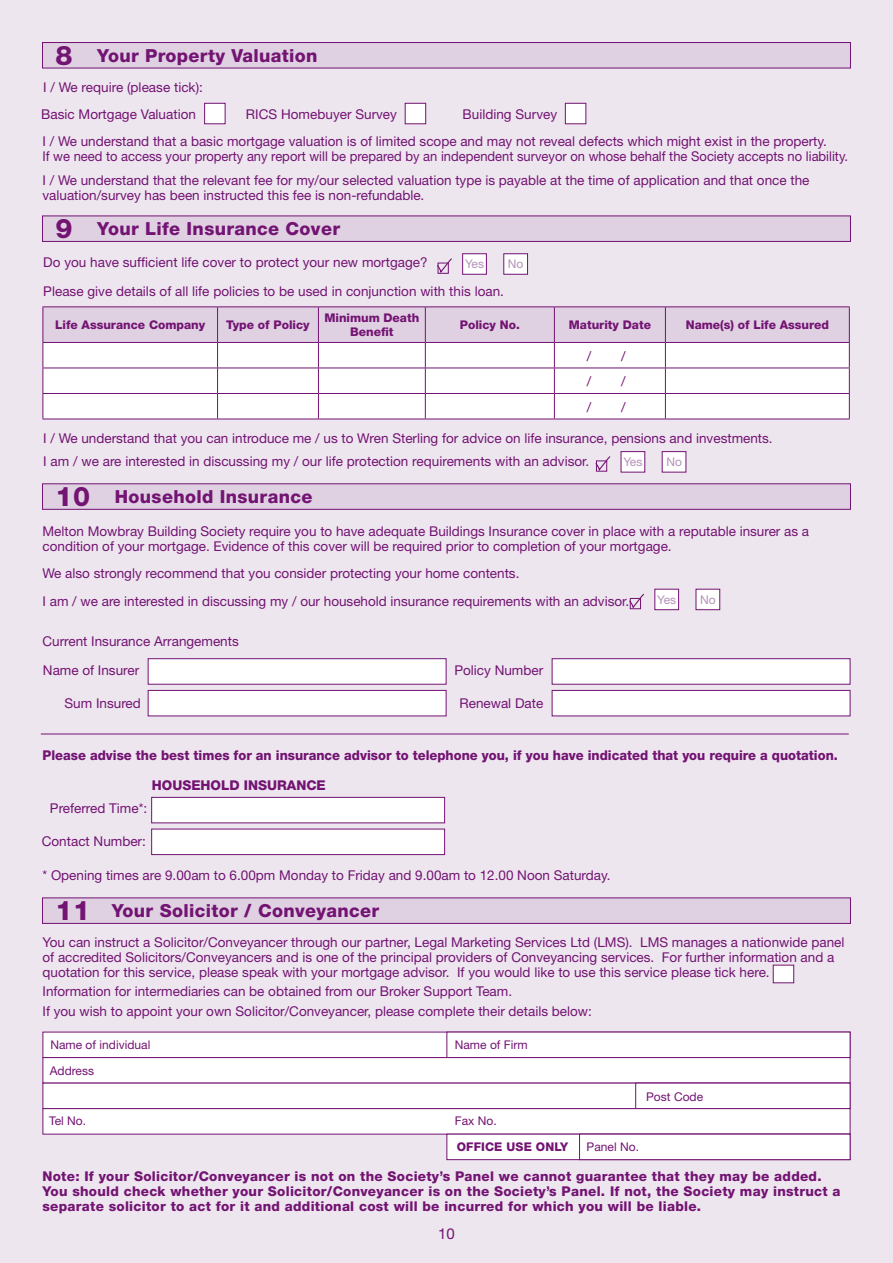
<style>
.page{position:relative;width:893px;height:1263px;background:#ede6ef}
.page>*{position:absolute;margin:0;border:0;box-sizing:border-box;transform-origin:0 0}
.t1{font:800 27px "Helvetica Neue";color:#731372}
.t2{font:800 18px "Helvetica Neue";letter-spacing:.02em;color:#731372}
.t3{font:15px "Helvetica Neue";color:#731372}
.t4{font:13.5px/15px "Helvetica Neue";color:#731372}
.t5{font:800 13.5px/15px "Helvetica Neue";letter-spacing:.02em;color:#731372}
.t6{font:800 13.5px/29.5px "Helvetica Neue";color:#731372;scale:.96 1}
.t7{font:800 12px/14.4px "Helvetica Neue";color:#731372;text-align:center}
.t8{font:12px "Helvetica Neue";color:#731372}
.t9{font:12px "Helvetica Neue";color:#b492b9}
.s1{font-size:27px}
</style>
<div class="page">
<div style="left:43px;top:43px;width:807px;height:25px;background:#dfd0e2"></div>
<div style="left:42px;top:42px;width:809px;height:26px;border:1px solid #731372"></div>
<div style="left:43px;top:216px;width:807px;height:25px;background:#dfd0e2"></div>
<div style="left:42px;top:216px;width:809px;height:26px;border:1px solid #731372"></div>
<div style="left:43px;top:484px;width:807px;height:25px;background:#dfd0e2"></div>
<div style="left:42px;top:483px;width:809px;height:27px;border:1px solid #731372"></div>
<div style="left:43px;top:898px;width:807px;height:25px;background:#dfd0e2"></div>
<div style="left:42px;top:897px;width:809px;height:27px;border:1px solid #731372"></div>
<div style="left:204px;top:103px;width:21px;height:21px;background:#fff;border:1px solid #731372"></div>
<div style="left:405px;top:103px;width:21px;height:21px;background:#fff;border:1px solid #731372"></div>
<div style="left:565px;top:103px;width:21px;height:21px;background:#fff;border:1px solid #731372"></div>
<svg style="left:437px;top:258px;width:15px;height:16px"></svg>
<div style="left:462px;top:253px;width:25px;height:22px;background:#fff;border:1px solid #731372"></div>
<div style="left:503px;top:253px;width:25px;height:22px;background:#fff;border:1px solid #731372"></div>
<svg style="left:629px;top:593px;width:16px;height:17px"></svg>
<div style="left:654px;top:589px;width:25px;height:21px;background:#fff;border:1px solid #731372"></div>
<div style="left:696px;top:589px;width:24px;height:21px;background:#fff;border:1px solid #731372"></div>
<svg style="left:595px;top:456px;width:16px;height:16px"></svg>
<div style="left:621px;top:451px;width:24px;height:21px;background:#fff;border:1px solid #731372"></div>
<div style="left:662px;top:451px;width:24px;height:21px;background:#fff;border:1px solid #731372"></div>
<svg style="left:43px;top:307px;width:807px;height:112px;background:#f0e8f1"></svg>
<hr style="left:43px;top:419px;width:175px;height:1px;background:#731372">
<hr style="left:218px;top:419px;width:100px;height:1px;background:#731372">
<hr style="left:318px;top:419px;width:107px;height:1px;background:#731372">
<hr style="left:425px;top:419px;width:129px;height:1px;background:#731372">
<hr style="left:554px;top:419px;width:111px;height:1px;background:#731372">
<hr style="left:665px;top:419px;width:185px;height:1px;background:#731372">
<hr style="left:43px;top:306px;width:175px;height:1px;background:#731372">
<hr style="left:43px;top:307px;width:1px;height:35px;background:#731372">
<hr style="left:218px;top:306px;width:100px;height:1px;background:#731372">
<hr style="left:217px;top:307px;width:1px;height:35px;background:#731372">
<hr style="left:318px;top:306px;width:107px;height:1px;background:#731372">
<hr style="left:318px;top:307px;width:1px;height:35px;background:#731372">
<hr style="left:425px;top:306px;width:129px;height:1px;background:#731372">
<hr style="left:425px;top:307px;width:1px;height:35px;background:#731372">
<hr style="left:554px;top:306px;width:111px;height:1px;background:#731372">
<hr style="left:554px;top:307px;width:1px;height:35px;background:#731372">
<hr style="left:665px;top:306px;width:185px;height:1px;background:#731372">
<hr style="left:665px;top:307px;width:1px;height:35px;background:#731372">
<hr style="left:849px;top:307px;width:1px;height:35px;background:#731372">
<hr style="left:43px;top:342px;width:175px;height:1px;background:#731372">
<hr style="left:218px;top:342px;width:100px;height:1px;background:#731372">
<hr style="left:318px;top:342px;width:107px;height:1px;background:#731372">
<hr style="left:425px;top:342px;width:129px;height:1px;background:#731372">
<hr style="left:554px;top:342px;width:111px;height:1px;background:#731372">
<hr style="left:665px;top:342px;width:185px;height:1px;background:#731372">
<svg style="left:147px;top:658px;width:300px;height:59px;background:#f2ebf3"></svg>
<svg style="left:151px;top:797px;width:294px;height:58px;background:#f3ecf3"></svg>
<svg style="left:42px;top:1031px;width:809px;height:129px;background:#f5f0f6"></svg>
<svg style="left:551px;top:658px;width:300px;height:59px;background:#f2ebf3"></svg>
<hr style="left:41px;top:734px;width:808px;height:1px;background:#731372">
<div style="left:773px;top:965px;width:21px;height:18px;background:#fff;border:1px solid #731372"></div>
<h1 class="t1" style="left:56px;top:39px;width:19px">8</h1>
<h2 class="t2" style="left:97px;top:45px;width:222px">Your Property Valuation</h2>
<p class="t4" style="left:43px;top:79px;width:161px">I / We require (please tick):</p>
<p class="t4" style="left:41px;top:106px;width:156px">Basic Mortgage Valuation</p>
<p class="t4" style="left:246px;top:106px;width:153px">RICS Homebuyer Survey</p>
<p class="t4" style="left:462px;top:106px;width:96px">Building Survey</p>
<p class="t4" style="left:43px;top:134px;width:807px">I / We understand that a basic mortgage valuation is of limited scope and may not reveal defects which might exist in the property.<br>If we need to access your property any report will be prepared by an independent surveyor on whose behalf the Society accepts no liability.</p>
<p class="t4" style="left:43px;top:172px;width:768px">I / We understand that the relevant fee for my/our selected valuation type is payable at the time of application and that once the valuation/survey has been instructed this fee is non-refundable.</p>
<h1 class="t1" style="left:56px;top:213px;width:19px">9</h1>
<h2 class="t2" style="left:97px;top:218px;width:244px">Your Life Insurance Cover</h2>
<p class="t4" style="left:43px;top:248px;width:462px;line-height:29px">Do you have sufficient life cover to protect your new mortgage?<br>Please give details of all life policies to be used in conjunction with this loan.</p>
<p class="t9" style="left:465px;top:257px;width:20px">Yes</p>
<p class="t9" style="left:508px;top:257px;width:17px">No</p>
<p class="t7" style="left:55px;top:318px;width:152px">Life Assurance Company</p>
<p class="t7" style="left:226px;top:318px;width:85px">Type of Policy</p>
<p class="t7" style="left:324px;top:311px;width:96px">Minimum Death<br>Benefit</p>
<p class="t7" style="left:460px;top:318px;width:62px">Policy No.</p>
<p class="t7" style="left:569px;top:318px;width:84px">Maturity Date</p>
<p class="t7" style="left:686px;top:318px;width:145px">Name(s) of Life Assured</p>
<p class="t4" style="left:587px;top:348px;width:6px">/</p>
<p class="t4" style="left:621px;top:348px;width:6px">/</p>
<p class="t4" style="left:587px;top:374px;width:6px">/</p>
<p class="t4" style="left:621px;top:374px;width:6px">/</p>
<p class="t4" style="left:587px;top:399px;width:6px">/</p>
<p class="t4" style="left:621px;top:399px;width:6px">/</p>
<p class="t4" style="left:43px;top:430px;width:731px">I / We understand that you can introduce me / us to Wren Sterling for advice on life insurance, pensions and investments.</p>
<p class="t4" style="left:43px;top:454px;width:548px">I am / we are interested in discussing my / our life protection requirements with an advisor.</p>
<h1 class="t1" style="left:56px;top:481px;width:36px">10</h1>
<h2 class="t2" style="left:115px;top:486px;width:199px">Household Insurance</h2>
<p class="t9" style="left:623px;top:455px;width:20px">Yes</p>
<p class="t9" style="left:666px;top:455px;width:17px">No</p>
<p class="t4" style="left:43px;top:523px;width:768px">Melton Mowbray Building Society require you to have adequate Buildings Insurance cover in place with a reputable insurer as a condition of your mortgage. Evidence of this cover will be required prior to completion of your mortgage.</p>
<p class="t4" style="left:43px;top:560px;width:588px;line-height:27.8px">We also strongly recommend that you consider protecting your home contents.<br>I am / we are interested in discussing my / our household insurance requirements with an advisor.</p>
<p class="t9" style="left:657px;top:592px;width:20px">Yes</p>
<p class="t9" style="left:700px;top:592px;width:17px">No</p>
<p class="t4" style="left:43px;top:634px;width:198px">Current Insurance Arrangements</p>
<p class="t4" style="left:43px;top:662px;width:98px">Name of Insurer</p>
<p class="t4" style="left:65px;top:695px;width:78px">Sum Insured</p>
<p class="t4" style="left:454px;top:662px;width:90px">Policy Number</p>
<p class="t4" style="left:460px;top:695px;width:85px">Renewal Date</p>
<p class="t6" style="left:152px;top:740px;width:716px;text-indent:-109px">Please advise the best times for an insurance advisor to telephone you, if you have indicated that you require a quotation.<br>HOUSEHOLD INSURANCE</p>
<p class="t4" style="left:50px;top:800px;width:99px">Preferred Time*:</p>
<p class="t4" style="left:42px;top:834px;width:106px">Contact Number:</p>
<p class="t4" style="left:43px;top:867px;width:570px">* Opening times are 9.00am to 6.00pm Monday to Friday and 9.00am to 12.00 Noon Saturday.</p>
<h2 class="t2" style="left:56px;top:900px;width:325px"><span class="s1">11</span> Your Solicitor / Conveyancer</h2>
<p class="t4" style="left:43px;top:935px;width:803px">You can instruct a Solicitor/Conveyancer through our partner, Legal Marketing Services Ltd (LMS). LMS manages a nationwide panel of accredited Solicitors/Conveyancers and is one of the principal providers of Conveyancing services. For further information and a quotation for this service, please speak with your mortgage advisor. If you would like to use this service please tick here.</p>
<p class="t4" style="left:43px;top:982px;width:551px;line-height:19.2px">Information for intermediaries can be obtained from our Broker Support Team.<br>If you wish to appoint your own Solicitor/Conveyancer, please complete their details below:</p>
<p class="t8" style="left:50px;top:1038px;width:101px">Name of individual</p>
<p class="t8" style="left:455px;top:1038px;width:74px">Name of Firm</p>
<p class="t8" style="left:50px;top:1064px;width:46px">Address</p>
<p class="t8" style="left:49px;top:1114px;width:39px">Tel No.</p>
<p class="t8" style="left:455px;top:1114px;width:43px">Fax No.</p>
<p class="t7" style="left:457px;top:1139px;width:113px">OFFICE USE ONLY</p>
<p class="t8" style="left:587px;top:1140px;width:54px">Panel No.</p>
<p class="t8" style="left:646px;top:1089px;width:59px">Post Code</p>
<p class="t5" style="left:43px;top:1168px;width:799px">Note: If your Solicitor/Conveyancer is not on the Society’s Panel we cannot guarantee that they may be added.<br>You should check whether your Solicitor/Conveyancer is on the Society’s Panel. If not, the Society may instruct a separate solicitor to act for it and additional cost will be incurred for which you will be liable.</p>
<p class="t3" style="left:438px;top:1224px;width:18px">10</p>
</div>
